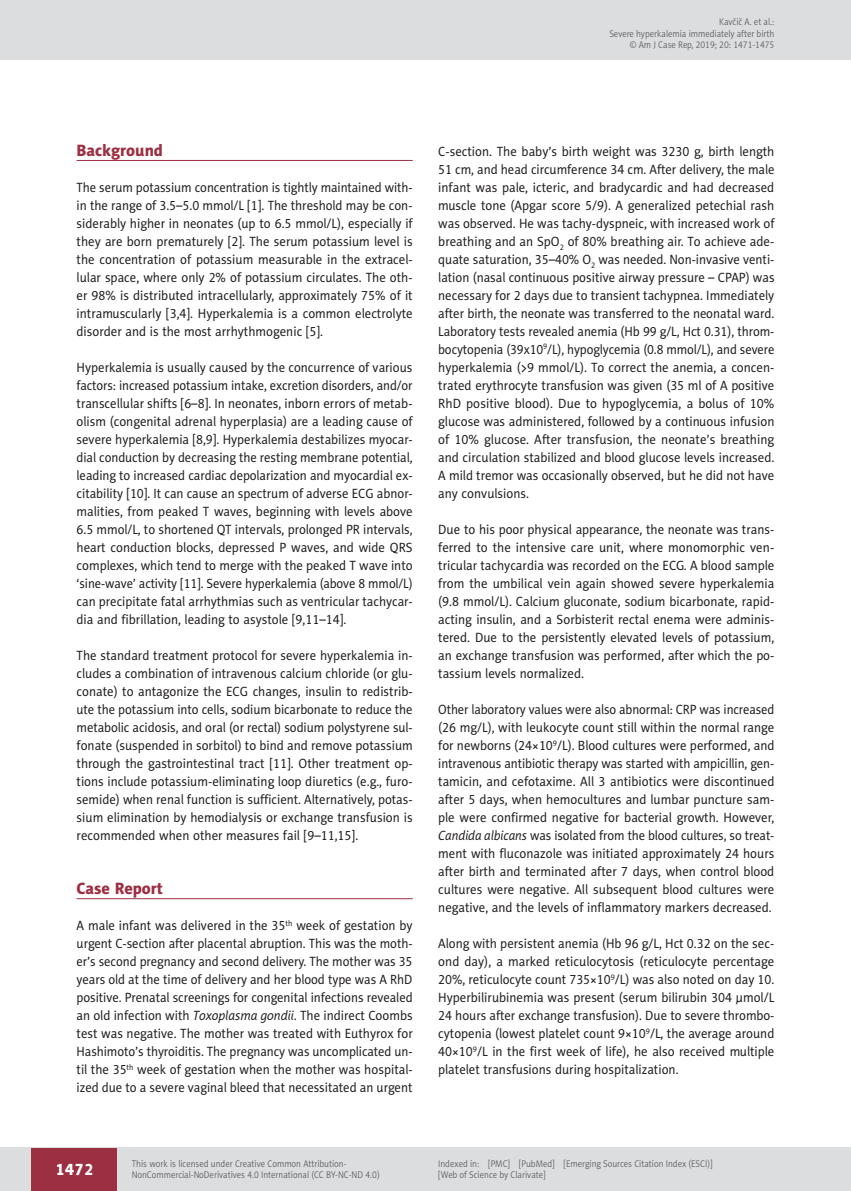
<style>
.page{position:relative;width:851px;height:1191px;background:#fff}
.page>*{position:absolute;margin:0;border:0;box-sizing:border-box;transform-origin:0 0}
.AJCR_Headline_1{font:16.5px "Naomi Sans EFN Heavy";color:#9d2f42}
.t1{font:16.5px "Naomi Sans EFN Heavy";color:#fff}
.AJCR_Body{font:13.5px/18px "Naomi Sans EFN";color:#231f20;text-align:justify;scale:.95 1}
.AJCR_Body-2{font:13.5px/18px "Naomi Sans EFN";color:#231f20;text-align:justify;scale:.93 1}
.AJCR_Body-3{font:13.5px/18px "Naomi Sans EFN";color:#231f20;text-align:justify;scale:.94 1}
.AJCR_pagina_zywa{font:9.75px/11.2px "Naomi Sans EFN Light";color:#57585a;scale:.9 1}
.AJCR_pagina_sygnatur{font:9.75px "Naomi Sans EFN Light";color:#57585a;scale:.9 1}
.s1{font-style:italic}
</style>
<div class="page">
<hr style="left:77px;top:160px;width:335px;height:1px;background:#9d2f42">
<hr style="left:77px;top:898px;width:335px;height:1px;background:#9d2f42">
<div style="left:0;top:1148px;width:850px;height:43px;background:#dcdddf"></div>
<div style="left:32px;top:1147px;width:85px;height:43px;background:#9d2f42"></div>
<div style="left:0;top:0;width:850px;height:60px;background:#dcdddf"></div>
<hr style="left:850px;top:0;width:1px;height:60px;background:#dcdddf">
<p class="AJCR_pagina_zywa" style="left:609px;top:16px;width:185px;text-align:right">Kavčič A. et al.:<br>Severe hyperkalemia immediately after birth</p>
<p class="AJCR_pagina_sygnatur" style="left:629px;top:39px;width:162px">© Am J Case Rep, 2019; 20: 1471-1475</p>
<p class="AJCR_Headline_1" style="left:77px;top:140px;width:88px">Background</p>
<p class="AJCR_Body-3" style="left:77px;top:178px;width:359px">The serum potassium concentration is tightly maintained with&shy;in the range of 3.5–5.0 mmol/L [1]. The threshold may be con&shy;siderably higher in neonates (up to 6.5 mmol/L), especially if they are born prematurely [2]. The serum potassium level is the concentration of potassium measurable in the extracel&shy;lular space, where only 2% of potassium circulates. The oth&shy;er 98% is distributed intracellularly, approximately 75% of it intramuscularly [3,4]. Hyperkalemia is a common electrolyte disorder and is the most arrhythmogenic [5].</p>
<p class="AJCR_Body" style="left:77px;top:358px;width:355px">Hyperkalemia is usually caused by the concurrence of various factors: increased potassium intake, excretion disorders, and/or transcellular shifts [6–8]. In neonates, inborn errors of metab&shy;olism (congenital adrenal hyperplasia) are a leading cause of severe hyperkalemia [8,9]. Hyperkalemia destabilizes myocar&shy;dial conduction by decreasing the resting membrane potential, leading to increased cardiac depolarization and myocardial ex&shy;citability [10]. It can cause an spectrum of adverse ECG abnor&shy;malities, from peaked T waves, beginning with levels above 6.5 mmol/L, to shortened QT intervals, prolonged PR intervals, heart conduction blocks, depressed P waves, and wide QRS complexes, which tend to merge with the peaked T wave into ‘sine-wave’ activity [11]. Severe hyperkalemia (above 8 mmol/L) can precipitate fatal arrhythmias such as ventricular tachycar&shy;dia and fibrillation, leading to asystole [9,11–14].</p>
<p class="AJCR_Body" style="left:77px;top:646px;width:355px">The standard treatment protocol for severe hyperkalemia in&shy;cludes a combination of intravenous calcium chloride (or glu&shy;conate) to antagonize the ECG changes, insulin to redistrib&shy;ute the potassium into cells, sodium bicarbonate to reduce the metabolic acidosis, and oral (or rectal) sodium polystyrene sul&shy;fonate (suspended in sorbitol) to bind and remove potassium through the gastrointestinal tract [11]. Other treatment op&shy;tions include potassium-eliminating loop diuretics (e.g., furo&shy;semide) when renal function is sufficient. Alternatively, potas&shy;sium elimination by hemodialysis or exchange transfusion is recommended when other measures fail [9–11,15].</p>
<p class="AJCR_Headline_1" style="left:77px;top:878px;width:88px">Case Report</p>
<p class="AJCR_Body" style="left:77px;top:916px;width:355px">A male infant was delivered in the 35<sup>th</sup> week of gestation by urgent C-section after placental abruption. This was the moth&shy;er’s second pregnancy and second delivery. The mother was 35 years old at the time of delivery and her blood type was A RhD positive. Prenatal screenings for congenital infections revealed an old infection with <span class="s1">Toxoplasma gondii</span>. The indirect Coombs test was negative. The mother was treated with Euthyrox for Hashimoto’s thyroiditis. The pregnancy was uncomplicated un&shy;til the 35<sup>th</sup> week of gestation when the mother was hospital&shy;ized due to a severe vaginal bleed that necessitated an urgent</p>
<p class="AJCR_Body" style="left:438px;top:142px;width:355px">C-section. The baby’s birth weight was 3230 g, birth length 51 cm, and head circumference 34 cm. After delivery, the male infant was pale, icteric, and bradycardic and had decreased muscle tone (Apgar score 5/9). A generalized petechial rash was observed. He was tachy-dyspneic, with increased work of breathing and an SpO<sub>2</sub> of 80% breathing air. To achieve ade&shy;quate saturation, 35–40% O<sub>2</sub> was needed. Non-invasive venti&shy;lation (nasal continuous positive airway pressure – CPAP) was necessary for 2 days due to transient tachypnea. Immediately after birth, the neonate was transferred to the neonatal ward.<br>Laboratory tests revealed anemia (Hb 99 g/L, Hct 0.31), throm&shy;bocytopenia (39x10<sup>9</sup>/L), hypoglycemia (0.8 mmol/L), and severe hyperkalemia (&gt;9 mmol/L). To correct the anemia, a concen&shy;trated erythrocyte transfusion was given (35 ml of A positive RhD positive blood). Due to hypoglycemia, a bolus of 10% glucose was administered, followed by a continuous infusion of 10% glucose. After transfusion, the neonate’s breathing and circulation stabilized and blood glucose levels increased.<br>A mild tremor was occasionally observed, but he did not have any convulsions.</p>
<p class="AJCR_Body" style="left:438px;top:520px;width:355px">Due to his poor physical appearance, the neonate was trans&shy;ferred to the intensive care unit, where monomorphic ven&shy;tricular tachycardia was recorded on the ECG. A blood sample from the umbilical vein again showed severe hyperkalemia (9.8 mmol/L). Calcium gluconate, sodium bicarbonate, rapid&shy;acting insulin, and a Sorbisterit rectal enema were adminis&shy;tered. Due to the persistently elevated levels of potassium, an exchange transfusion was performed, after which the po&shy;tassium levels normalized.</p>
<p class="AJCR_Body-2" style="left:438px;top:700px;width:363px">Other laboratory values were also abnormal: CRP was increased (26 mg/L), with leukocyte count still within the normal range for newborns (24×10<sup>9</sup>/L). Blood cultures were performed, and intravenous antibiotic therapy was started with ampicillin, gen&shy;tamicin, and cefotaxime. All 3 antibiotics were discontinued after 5 days, when hemocultures and lumbar puncture sam&shy;ple were confirmed negative for bacterial growth. However, <span class="s1">Candida albicans</span> was isolated from the blood cultures, so treat&shy;ment with fluconazole was initiated approximately 24 hours after birth and terminated after 7 days, when control blood cultures were negative. All subsequent blood cultures were negative, and the levels of inflammatory markers decreased.</p>
<p class="AJCR_Body" style="left:438px;top:934px;width:355px">Along with persistent anemia (Hb 96 g/L, Hct 0.32 on the sec&shy;ond day), a marked reticulocytosis (reticulocyte percentage 20%, reticulocyte count 735×10<sup>9</sup>/L) was also noted on day 10.<br>Hyperbilirubinemia was present (serum bilirubin 304 µmol/L 24 hours after exchange transfusion). Due to severe thrombo&shy;cytopenia (lowest platelet count 9×10<sup>9</sup>/L, the average around 40×10<sup>9</sup>/L in the first week of life), he also received multiple platelet transfusions during hospitalization.</p>
<p class="t1" style="left:55px;top:1159px;width:40px">1472</p>
<p class="AJCR_pagina_zywa" style="left:132px;top:1158px;width:277px">This work is licensed under Creative Common Attribution-<br>NonCommercial-NoDerivatives 4.0 International (CC BY-NC-ND 4.0)</p>
<p class="AJCR_pagina_zywa" style="left:438px;top:1158px;width:306px">Indexed in: [PMC] [PubMed] [Emerging Sources Citation Index (ESCI)] [Web of Science by Clarivate]</p>
</div>
